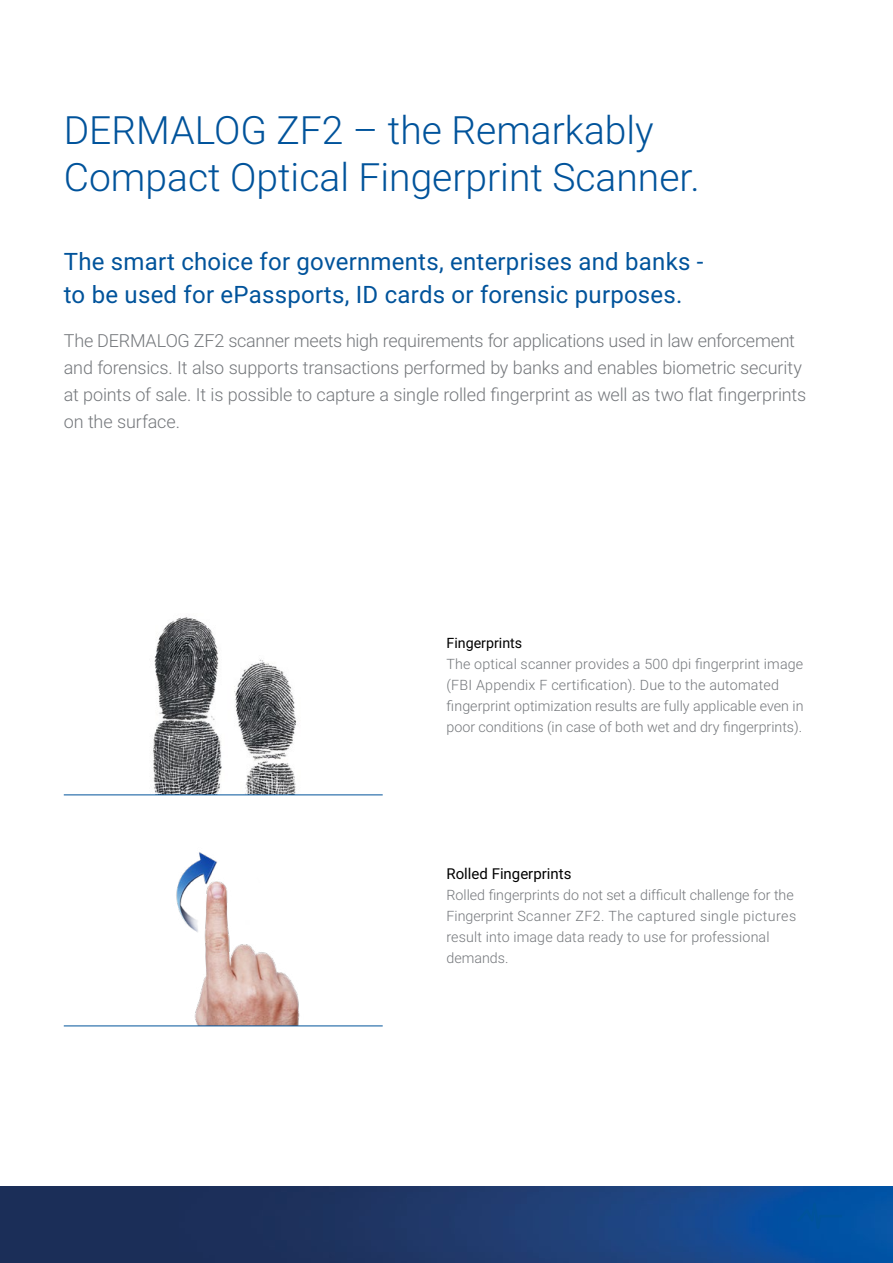
<style>
.page{position:relative;width:893px;height:1263px;background:#fff}
.page>*{position:absolute;margin:0;border:0;box-sizing:border-box;transform-origin:0 0}
.t1{font:300 39px/46.8px "Roboto";color:#00539b}
.t2{font:24px/33px "Roboto";letter-spacing:.01em;color:#00539b}
.t3{font:300 18px/27px "Roboto";letter-spacing:-.01em;color:#74777b}
.t4{font:15px "Roboto";color:#000}
.t5{font:300 14.25px/21px "Roboto";color:#74777b}
.t6{font:14.25px "Roboto";color:#000}
</style>
<div class="page">
<img style="left:0;top:1186px;width:893px;height:77px">
<div style="left:794px;top:1187px;width:50px;height:56px;background:#0152a3"></div>
<img style="left:152px;top:617px;width:145px;height:177px">
<img style="left:176px;top:852px;width:124px;height:173px">
<hr style="left:64px;top:794px;width:319px;height:1px;background:#00539b">
<hr style="left:64px;top:1025px;width:319px;height:1px;background:#00539b">
<h1 class="t1" style="left:64px;top:105px;width:637px">DERMALOG ZF2 – the Remarkably<br>Compact Optical Fingerprint Scanner.</h1>
<h2 class="t2" style="left:64px;top:244px;width:641px">The smart choice for governments, enterprises and banks - to be used for ePassports, ID cards or forensic purposes.</h2>
<p class="t3" style="left:64px;top:327px;width:744px">The DERMALOG ZF2 scanner meets high requirements for applications used in law enforcement and forensics. It also supports transactions performed by banks and enables biometric security at points of sale. It is possible to capture a single rolled fingerprint as well as two flat fingerprints on the surface.</p>
<p class="t6" style="left:446px;top:633px;width:77px">Fingerprints</p>
<p class="t5" style="left:446px;top:653px;width:359px">The optical scanner provides a 500 dpi fingerprint image (FBI Appendix F certification). Due to the automated fingerprint optimization results are fully applicable even in poor conditions (in case of both wet and dry fingerprints).</p>
<p class="t4" style="left:446px;top:863px;width:126px">Rolled Fingerprints</p>
<p class="t5" style="left:446px;top:884px;width:351px">Rolled fingerprints do not set a difficult challenge for the Fingerprint Scanner ZF2. The captured single pictures result into image data ready to use for professional demands.</p>
</div>
